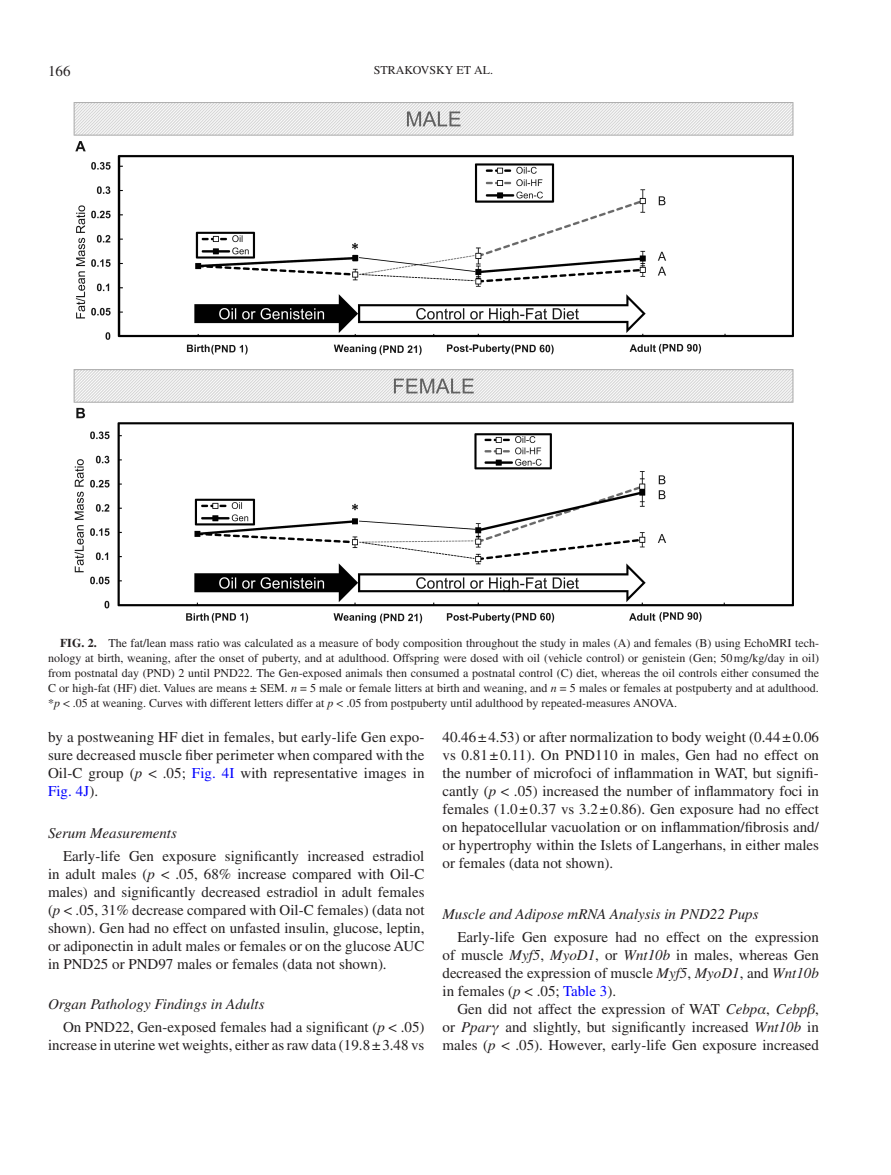
<style>
.page{position:relative;width:891px;height:1175px;background:#fff}
.page>*{position:absolute;margin:0;border:0;box-sizing:border-box;transform-origin:0 0}
.t1{font:15px/18px "Times LT Std";color:#231f20;text-align:justify}
.t2{font:italic 15px "Times LT Std";color:#231f20}
.t3{font:12px/15px "Times LT Std";color:#231f20;text-align:justify}
.s1{font-weight:700}
.s2{font-style:italic}
.s3{color:#00f}
.s4{font-family:"Gandhari Unicode";font-style:italic}
</style>
<div class="page">
<img style="left:74px;top:103px;width:720px;height:521px">
<p class="t1" style="left:48px;top:62px;width:24px">166</p>
<p class="t3" style="left:374px;top:62px;width:121px">Strakovsky et al.</p>
<p class="t3" style="left:48px;top:635px;width:773px;text-indent:12px"><span class="s1">Fig. 2.</span> The fat/lean mass ratio was calculated as a measure of body composition throughout the study in males (A) and females (B) using EchoMRI tech&shy;nology at birth, weaning, after the onset of puberty, and at adulthood. Offspring were dosed with oil (vehicle control) or genistein (Gen; 50mg/kg/day in oil) from postnatal day (PND) 2 until PND22. The Gen-exposed animals then consumed a postnatal control (C) diet, whereas the oil controls either consumed the C or high-fat (HF) diet. Values are means ± SEM. <span class="s2">n</span> = 5 male or female litters at birth and weaning, and <span class="s2">n</span> = 5 males or females at postpuberty and at adulthood. *<span class="s2">p</span> &lt; .05 at weaning. Curves with different letters differ at <span class="s2">p</span> &lt; .05 from postpuberty until adulthood by repeated-measures ANOVA.</p>
<p class="t1" style="left:48px;top:728px;width:378px">by a postweaning HF diet in females, but early-life Gen expo&shy;sure decreased muscle fiber perimeter when compared with the Oil-C group (<span class="s2">p</span> &lt; .05; <span class="s3">Fig. 4I</span> with representative images in <span class="s3">Fig. 4J</span>).</p>
<p class="t2" style="left:48px;top:825px;width:130px">Serum Measurements</p>
<p class="t1" style="left:48px;top:846px;width:378px;text-indent:15px">Early-life Gen exposure significantly increased estradiol in adult males (<span class="s2">p</span> &lt; .05, 68% increase compared with Oil-C males) and significantly decreased estradiol in adult females (<span class="s2">p</span> &lt; .05, 31% decrease compared with Oil-C females) (data not shown). Gen had no effect on unfasted insulin, glucose, leptin, or adiponectin in adult males or females or on the glucose AUC in PND25 or PND97 males or females (data not shown).</p>
<p class="t1" style="left:63px;top:992px;width:363px;line-height:22.5px;text-indent:-15px"><span class="s2">Organ Pathology Findings in Adults<br></span>On PND22, Gen-exposed females had a significant (<span class="s2">p</span> &lt; .05)</p>
<p class="t1" style="left:48px;top:1035px;width:378px">increase in uterine wet weights, either as raw data (19.8±3.48 vs</p>
<p class="t1" style="left:442px;top:728px;width:378px">40.46±4.53) or after normalization to body weight (0.44±0.06 vs 0.81±0.11). On PND110 in males, Gen had no effect on the number of microfoci of inflammation in WAT, but signifi&shy;cantly (<span class="s2">p</span> &lt; .05) increased the number of inflammatory foci in females (1.0±0.37 vs 3.2±0.86). Gen exposure had no effect on hepatocellular vacuolation or on inflammation/fibrosis and/ or hypertrophy within the Islets of Langerhans, in either males or females (data not shown).</p>
<p class="t2" style="left:442px;top:906px;width:318px">Muscle and Adipose mRNA Analysis in PND22 Pups</p>
<p class="t1" style="left:442px;top:927px;width:378px;text-indent:15px">Early-life Gen exposure had no effect on the expression of muscle <span class="s2">Myf5</span>, <span class="s2">MyoD1</span>, or <span class="s2">Wnt10b</span> in males, whereas Gen decreased the expression of muscle <span class="s2">Myf5</span>, <span class="s2">MyoD1</span>, and <span class="s2">Wnt10b </span>in females (<span class="s2">p</span> &lt; .05; <span class="s3">Table 3</span>).</p>
<p class="t1" style="left:442px;top:999px;width:378px;text-indent:15px">Gen did not affect the expression of WAT <span class="s2">Cebp</span><span class="s4">α</span>, <span class="s2">Cebp</span><span class="s4">β</span>, or <span class="s2">Ppar</span><span class="s4">γ</span> and slightly, but significantly increased <span class="s2">Wnt10b</span> in males (<span class="s2">p</span> &lt; .05). However, early-life Gen exposure increased</p>
</div>
